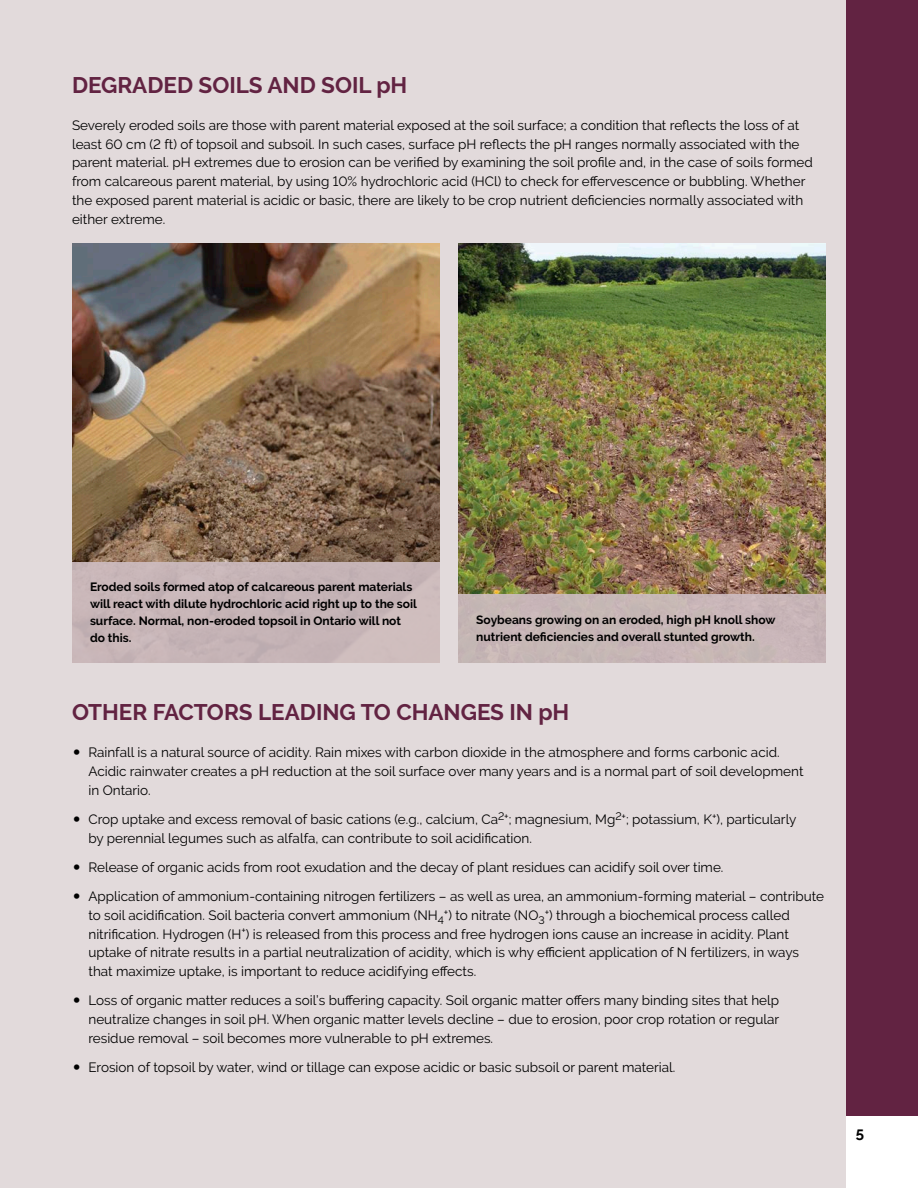
<style>
.page{position:relative;width:918px;height:1188px;background:#fff}
.page>*{position:absolute;margin:0;border:0;box-sizing:border-box;transform-origin:0 0}
.t1{font:700 22.5px "Raleway";color:#622342}
.t2{font:700 15px "Raleway";color:#000}
.Body{font:13.5px/18.8px "Raleway";color:#000}
.Captions{font:700 12px/17.2px "Raleway";color:#000}
.s1{font-weight:700;font-size:25.5px}
</style>
<div class="page">
<div style="left:0;top:0;width:846px;height:1188px;background:#e2dadb"></div>
<div style="left:846px;top:0;width:72px;height:1116px;background:#622342"></div>
<img style="left:72px;top:243px;width:368px;height:319px">
<img style="left:458px;top:243px;width:368px;height:351px">
<div style="left:72px;top:562px;width:368px;height:101px;background:#c6b4b7"></div>
<div style="left:458px;top:594px;width:368px;height:69px;background:#c6b6b5"></div>
<h2 class="t1" style="left:72px;top:72px;width:337px">DEGRADED SOILS AND SOIL pH</h2>
<p class="Body" style="left:72px;top:116px;width:742px">Severely eroded soils are those with parent material exposed at the soil surface; a condition that reflects the loss of at least 60 cm (2 ft) of topsoil and subsoil. In such cases, surface pH reflects the pH ranges normally associated with the parent material. pH extremes due to erosion can be verified by examining the soil profile and, in the case of soils formed from calcareous parent material, by using 10% hydrochloric acid (HCl) to check for effervescence or bubbling. Whether the exposed parent material is acidic or basic, there are likely to be crop nutrient deficiencies normally associated with either extreme.</p>
<p class="Captions" style="left:90px;top:578px;width:329px">Eroded soils formed atop of calcareous parent materials will react with dilute hydrochloric acid right up to the soil surface. Normal, non-eroded topsoil in Ontario will not do this.</p>
<p class="Captions" style="left:476px;top:611px;width:301px">Soybeans growing on an eroded, high pH knoll show nutrient deficiencies and overall stunted growth.</p>
<h2 class="t1" style="left:72px;top:700px;width:499px">OTHER FACTORS LEADING TO CHANGES IN pH</h2>
<p class="Body" style="left:89px;top:743px;width:717px;text-indent:-17px"><span class="s1">•</span> Rainfall is a natural source of acidity. Rain mixes with carbon dioxide in the atmosphere and forms carbonic acid.<br>Acidic rainwater creates a pH reduction at the soil surface over many years and is a normal part of soil development in Ontario.</p>
<p class="Body" style="left:89px;top:810px;width:710px;text-indent:-17px"><span class="s1">•</span> Crop uptake and excess removal of basic cations (e.g., calcium, Ca<sup>2+</sup>; magnesium, Mg<sup>2+</sup>; potassium, K<sup>+</sup>), particularly by perennial legumes such as alfalfa, can contribute to soil acidification.</p>
<p class="Body" style="left:72px;top:858px;width:653px"><span class="s1">•</span> Release of organic acids from root exudation and the decay of plant residues can acidify soil over time.</p>
<p class="Body" style="left:88px;top:887px;width:737px;text-indent:-16px"><span class="s1">•</span> Application of ammonium-containing nitrogen fertilizers – as well as urea, an ammonium-forming material – contribute to soil acidification. Soil bacteria convert ammonium (NH<sub>4</sub><sup>+</sup>) to nitrate (NO<sub>3</sub><sup>+</sup>) through a biochemical process called nitrification. Hydrogen (H<sup>+</sup>) is released from this process and free hydrogen ions cause an increase in acidity. Plant uptake of nitrate results in a partial neutralization of acidity, which is why efficient application of N fertilizers, in ways that maximize uptake, is important to reduce acidifying effects.</p>
<p class="Body" style="left:88px;top:991px;width:692px;text-align:justify;text-indent:-16px"><span class="s1">•</span> Loss of organic matter reduces a soil’s buffering capacity. Soil organic matter offers many binding sites that help neutralize changes in soil pH. When organic matter levels decline – due to erosion, poor crop rotation or regular residue removal – soil becomes more vulnerable to pH extremes.</p>
<p class="Body" style="left:72px;top:1058px;width:605px"><span class="s1">•</span> Erosion of topsoil by water, wind or tillage can expose acidic or basic subsoil or parent material.</p>
<p class="t2" style="left:856px;top:1125px;width:10px">5</p>
</div>
